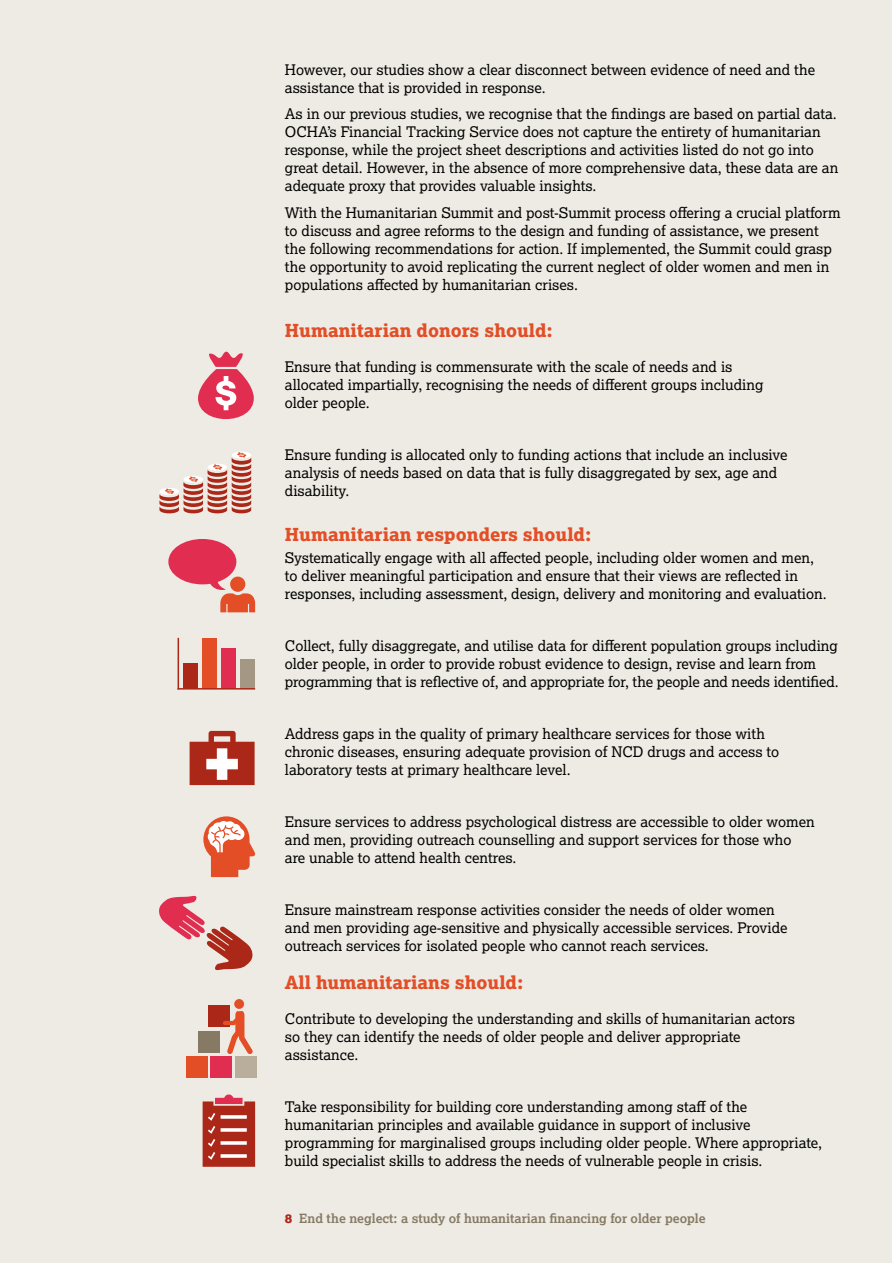
<style>
.page{position:relative;width:893px;height:1263px;background:#fff}
.page>*{position:absolute;margin:0;border:0;box-sizing:border-box;transform-origin:0 0}
.Text_with_bullets__r{font:18px "Lexia X Bold";color:#e34e26}
.Sub-head_2{font:18px "Lexia X Bold";color:#e34e26}
.Text_with_bullets__r-2{font:14.7px/18px "Lexia";color:#000}
.Text{font:14.7px/18px "Lexia";color:#000}
.t1{font:700 12.75px "Lexia";color:#867a64}
.s1{font-family:"Lexia X Bold";font-weight:400;color:#ab2718}
</style>
<div class="page">
<div style="left:0;top:0;width:891px;height:1263px;background:#eeebe4"></div>
<svg style="left:168px;top:539px;width:87px;height:73px"></svg>
<div style="left:184px;top:663px;width:14px;height:26px;background:#ab2718"></div>
<div style="left:203px;top:638px;width:14px;height:51px;background:#e34e26"></div>
<div style="left:221px;top:648px;width:15px;height:41px;background:#e12e50"></div>
<div style="left:240px;top:659px;width:15px;height:30px;background:#a49884"></div>
<hr style="left:178px;top:688px;width:77px;height:1px;background:#ab2718">
<hr style="left:178px;top:638px;width:1px;height:51px;background:#ab2718">
<svg style="left:190px;top:731px;width:65px;height:54px;background:#c1655a"></svg>
<svg style="left:203px;top:816px;width:52px;height:61px"></svg>
<svg style="left:198px;top:352px;width:56px;height:67px"></svg>
<svg style="left:159px;top:452px;width:92px;height:61px"></svg>
<svg style="left:159px;top:895px;width:94px;height:76px"></svg>
<div style="left:210px;top:1055px;width:22px;height:22px;background:#e12e50"></div>
<div style="left:235px;top:1055px;width:22px;height:22px;background:#b8ae9b"></div>
<div style="left:198px;top:1031px;width:22px;height:22px;background:#867a64"></div>
<div style="left:208px;top:1004px;width:22px;height:22px;background:#ab2718"></div>
<div style="left:232px;top:997px;width:14px;height:14px;background:#e34e26;border:2px solid #ede9e3;border-radius:50%"></div>
<svg style="left:223px;top:1010px;width:30px;height:44px"></svg>
<div style="left:186px;top:1055px;width:22px;height:22px;background:#e34e26"></div>
<svg style="left:203px;top:1094px;width:52px;height:73px;background:#bd5248"></svg>
<p class="Text" style="left:285px;top:60px;width:532px">However, our studies show a clear disconnect between evidence of need and the assistance that is provided in response.</p>
<p class="Text" style="left:285px;top:105px;width:555px">As in our previous studies, we recognise that the findings are based on partial data.<br>OCHA’s Financial Tracking Service does not capture the entirety of humanitarian response, while the project sheet descriptions and activities listed do not go into great detail. However, in the absence of more comprehensive data, these data are an adequate proxy that provides valuable insights.</p>
<p class="Text" style="left:285px;top:203px;width:557px">With the Humanitarian Summit and post-Summit process offering a crucial platform to discuss and agree reforms to the design and funding of assistance, we present the following recommendations for action. If implemented, the Summit could grasp the opportunity to avoid replicating the current neglect of older women and men in populations affected by humanitarian crises.</p>
<p class="Text_with_bullets__r" style="left:285px;top:319px;width:270px">Humanitarian donors should:</p>
<p class="Text_with_bullets__r-2" style="left:285px;top:358px;width:480px">Ensure that funding is commensurate with the scale of needs and is allocated impartially, recognising the needs of different groups including older people.</p>
<p class="Text_with_bullets__r-2" style="left:285px;top:446px;width:504px">Ensure funding is allocated only to funding actions that include an inclusive analysis of needs based on data that is fully disaggregated by sex, age and disability.</p>
<p class="Sub-head_2" style="left:285px;top:523px;width:308px">Humanitarian responders should:</p>
<p class="Text_with_bullets__r-2" style="left:285px;top:548px;width:543px">Systematically engage with all affected people, including older women and men, to deliver meaningful participation and ensure that their views are reflected in responses, including assessment, design, delivery and monitoring and evaluation.</p>
<p class="Text_with_bullets__r-2" style="left:285px;top:636px;width:555px">Collect, fully disaggregate, and utilise data for different population groups including older people, in order to provide robust evidence to design, revise and learn from programming that is reflective of, and appropriate for, the people and needs identified.</p>
<p class="Text_with_bullets__r-2" style="left:285px;top:724px;width:496px">Address gaps in the quality of primary healthcare services for those with chronic diseases, ensuring adequate provision of NCD drugs and access to laboratory tests at primary healthcare level.</p>
<p class="Text_with_bullets__r-2" style="left:285px;top:812px;width:531px">Ensure services to address psychological distress are accessible to older women and men, providing outreach counselling and support services for those who are unable to attend health centres.</p>
<p class="Text_with_bullets__r-2" style="left:285px;top:900px;width:504px">Ensure mainstream response activities consider the needs of older women and men providing age-sensitive and physically accessible services. Provide outreach services for isolated people who cannot reach services.</p>
<p class="Text_with_bullets__r" style="left:285px;top:971px;width:240px">All humanitarians should:</p>
<p class="Text_with_bullets__r-2" style="left:285px;top:1009px;width:512px">Contribute to developing the understanding and skills of humanitarian actors so they can identify the needs of older people and deliver appropriate assistance.</p>
<p class="Text_with_bullets__r-2" style="left:285px;top:1097px;width:539px">Take responsibility for building core understanding among staff of the humanitarian principles and available guidance in support of inclusive programming for marginalised groups including older people. Where appropriate, build specialist skills to address the needs of vulnerable people in crisis.</p>
<p class="t1" style="left:285px;top:1210px;width:422px"><span class="s1">8</span> End the neglect: a study of humanitarian financing for older people</p>
</div>
